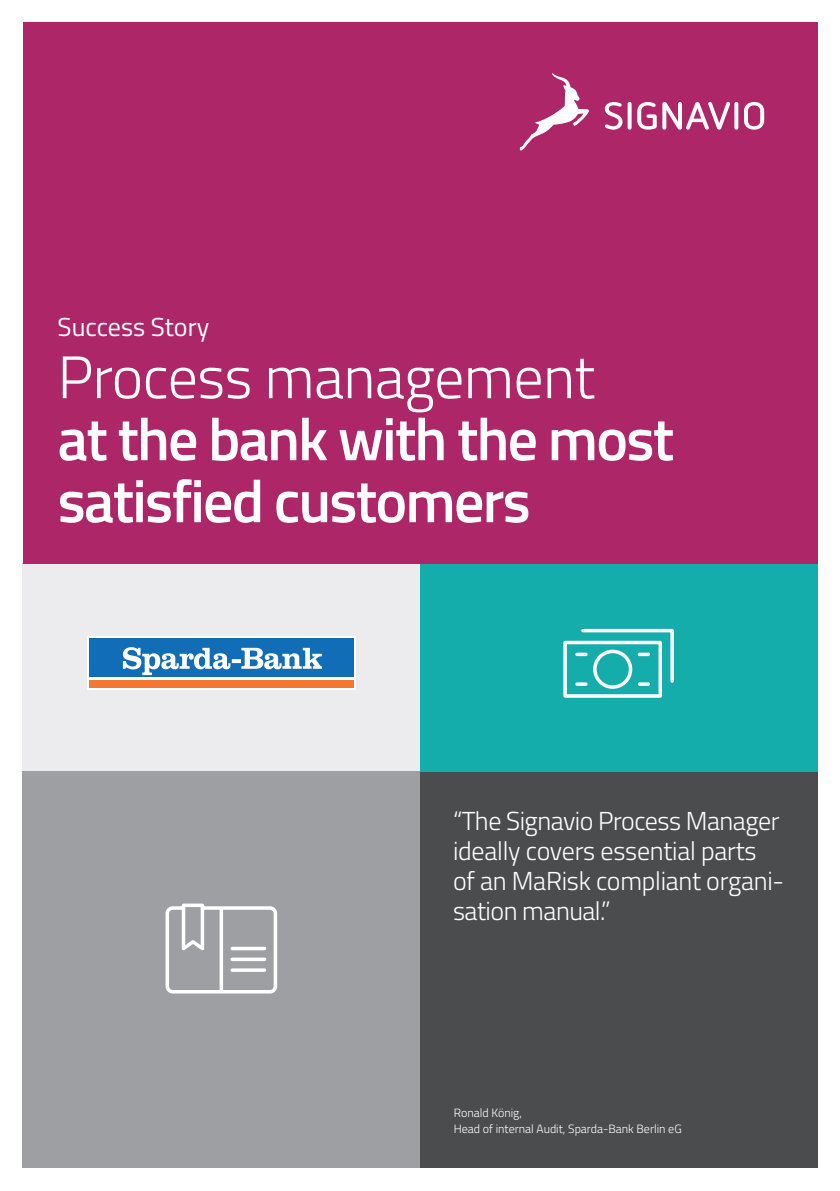
<style>
.page{position:relative;width:840px;height:1191px;background:#fff}
.page>*{position:absolute;margin:0;border:0;box-sizing:border-box;transform-origin:0 0}
.t1{font:600 60px/62px "Titillium Web";letter-spacing:-.03em;color:#fff}
.t2{font:300 60px "Titillium Web";letter-spacing:-.01em;color:#fff}
.t3{font:300 26px/30px "Titillium Web";letter-spacing:-.015em;color:#fff}
.t4{font:26px "Titillium Web";color:#fff}
.t5{font:300 12px/16px "Titillium Web";color:#fff}
</style>
<div class="page">
<div style="left:23px;top:23px;width:793px;height:541px;background:#ad2668"></div>
<div style="left:420px;top:771px;width:396px;height:397px;background:#4b4c4d"></div>
<svg style="left:604px;top:102px;width:159px;height:28px"></svg>
<svg style="left:519px;top:73px;width:69px;height:78px"></svg>
<hr style="left:23px;top:563px;width:1px;height:208px;background:#4b4c4d">
<div style="left:23px;top:564px;width:397px;height:207px;background:#ececee"></div>
<div style="left:23px;top:771px;width:397px;height:397px;background:#9d9fa2"></div>
<div style="left:420px;top:564px;width:396px;height:207px;background:#15adac"></div>
<svg style="left:87px;top:636px;width:268px;height:53px"></svg>
<div style="left:89px;top:638px;width:264px;height:49px;background:#fff"></div>
<div style="left:89px;top:638px;width:264px;height:39px;background:#126db7"></div>
<div style="left:89px;top:680px;width:264px;height:7px;background:#f37631"></div>
<svg style="left:123px;top:647px;width:199px;height:28px"></svg>
<svg style="left:563px;top:628px;width:111px;height:70px"></svg>
<svg style="left:165px;top:903px;width:113px;height:91px"></svg>
<p class="t4" style="left:58px;top:308px;width:153px">Success Story</p>
<h1 class="t2" style="left:58px;top:334px;width:538px">Process management</h1>
<h1 class="t1" style="left:58px;top:405px;width:617px">at the bank with the most satisfied customers</h1>
<p class="t3" style="left:453px;top:805px;width:332px">“The Signavio Process Manager ideally covers essential parts of an MaRisk compliant organi&shy;sation manual.”</p>
<p class="t5" style="left:453px;top:1103px;width:229px">Ronald König,<br>Head of internal Audit, Sparda-Bank Berlin eG</p>
</div>
